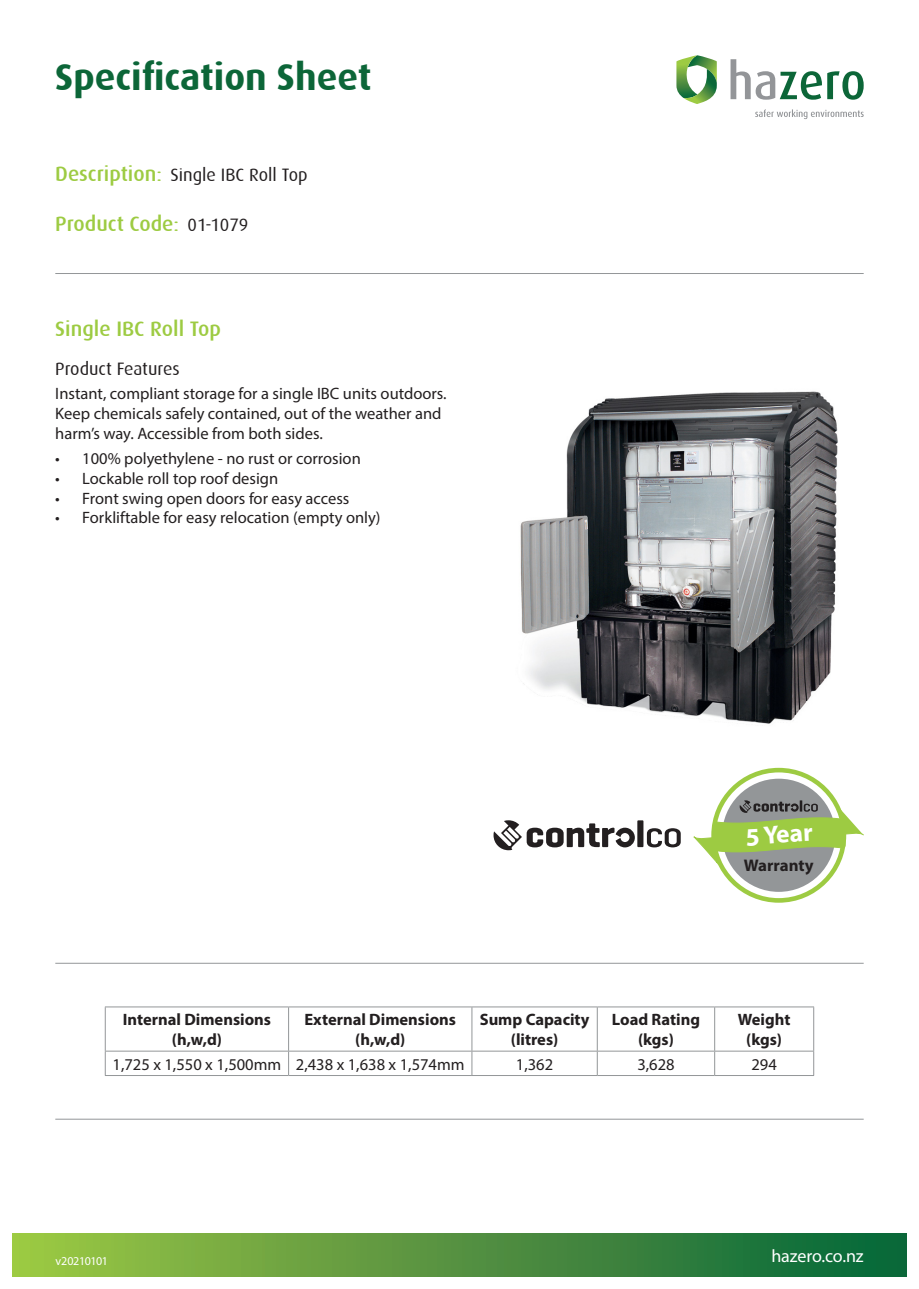
<style>
.page{position:relative;width:919px;height:1289px;background:#fff}
.page>*{position:absolute;margin:0;border:0;box-sizing:border-box;transform-origin:0 0}
.Main_Heading_of_Form{font:700 37.5px "Dax";color:#0c6638}
.Heading{font:500 21px "Dax";color:#9dcb42}
.Sub-heading{font:18px "Dax";color:#231f20}
.t1{font:18px "Myriad Pro";letter-spacing:-.01em;color:#fff}
.t2{font:700 16.8px "Myriad Pro";color:#231f20}
.Body_text{font:16.5px/19.8px "Myriad Pro";color:#231f20}
.Body_text_-_heading{font:700 16.5px "Myriad Pro";color:#231f20}
.t3{font:12px "Myriad Pro";letter-spacing:-.035em;color:#fff}
</style>
<div class="page">
<svg style="left:730px;top:59px;width:91px;height:41px"></svg>
<svg style="left:827px;top:71px;width:36px;height:29px"></svg>
<svg style="left:755px;top:109px;width:108px;height:10px"></svg>
<svg style="left:676px;top:55px;width:40px;height:49px"></svg>
<div style="left:13px;top:1233px;width:893px;height:43px;background:linear-gradient(to right,#9fc544,#06633a)"></div>
<hr style="left:55px;top:273px;width:808px;height:1px;background:#939698">
<img style="left:520px;top:391px;width:318px;height:333px">
<svg style="left:105px;top:1051px;width:1px;height:24px"></svg>
<svg style="left:288px;top:1051px;width:1px;height:24px"></svg>
<svg style="left:471px;top:1051px;width:1px;height:24px"></svg>
<svg style="left:597px;top:1051px;width:1px;height:24px"></svg>
<svg style="left:714px;top:1051px;width:1px;height:24px"></svg>
<svg style="left:813px;top:1051px;width:1px;height:24px"></svg>
<hr style="left:105px;top:1075px;width:183px;height:1px;background:#939698">
<hr style="left:288px;top:1075px;width:184px;height:1px;background:#939698">
<hr style="left:472px;top:1075px;width:125px;height:1px;background:#939698">
<hr style="left:597px;top:1075px;width:117px;height:1px;background:#939698">
<hr style="left:714px;top:1075px;width:100px;height:1px;background:#939698">
<hr style="left:105px;top:1006px;width:183px;height:1px;background:#939698">
<hr style="left:105px;top:1007px;width:1px;height:43px;background:#939698">
<hr style="left:288px;top:1006px;width:184px;height:1px;background:#939698">
<hr style="left:288px;top:1007px;width:1px;height:43px;background:#939698">
<hr style="left:472px;top:1006px;width:125px;height:1px;background:#939698">
<hr style="left:471px;top:1007px;width:1px;height:43px;background:#939698">
<hr style="left:597px;top:1006px;width:117px;height:1px;background:#939698">
<hr style="left:597px;top:1007px;width:1px;height:43px;background:#939698">
<hr style="left:714px;top:1006px;width:100px;height:1px;background:#939698">
<hr style="left:714px;top:1007px;width:1px;height:43px;background:#939698">
<hr style="left:813px;top:1007px;width:1px;height:43px;background:#939698">
<hr style="left:105px;top:1050px;width:183px;height:1px;background:#939698">
<hr style="left:288px;top:1050px;width:184px;height:1px;background:#939698">
<hr style="left:472px;top:1050px;width:125px;height:1px;background:#939698">
<hr style="left:597px;top:1050px;width:117px;height:1px;background:#939698">
<hr style="left:714px;top:1050px;width:100px;height:1px;background:#939698">
<hr style="left:55px;top:962px;width:808px;height:1px;background:#939698">
<hr style="left:55px;top:1118px;width:808px;height:1px;background:#939698">
<svg style="left:493px;top:820px;width:187px;height:30px"></svg>
<div style="left:711px;top:767px;width:135px;height:135px;border:5px solid #9dcb42;border-radius:50%"></div>
<div style="left:724px;top:781px;width:109px;height:108px;background:#939698;border-radius:50%"></div>
<div style="left:722px;top:778px;width:113px;height:113px;border:5px solid #939698;border-radius:50%"></div>
<svg style="left:693px;top:800px;width:170px;height:67px"></svg>
<p class="Main_Heading_of_Form" style="left:55px;top:56px;width:317px">Specification Sheet</p>
<p class="Heading" style="left:55px;top:162px;width:108px">Description:</p>
<p class="Sub-heading" style="left:170px;top:165px;width:139px">Single IBC Roll Top</p>
<p class="Heading" style="left:55px;top:211px;width:125px">Product Code:</p>
<p class="Sub-heading" style="left:188px;top:214px;width:62px">01-1079</p>
<p class="Heading" style="left:55px;top:317px;width:167px">Single IBC Roll Top</p>
<p class="Sub-heading" style="left:55px;top:359px;width:126px">Product Features</p>
<p class="Body_text" style="left:55px;top:383px;width:393px">Instant, compliant storage for a single IBC units outdoors.<br>Keep chemicals safely contained, out of the weather and harm’s way. Accessible from both sides.</p>
<p class="Body_text" style="left:55px;top:448px;width:307px">• 100% polyethylene - no rust or corrosion</p>
<p class="Body_text" style="left:55px;top:468px;width:224px">• Lockable roll top roof design</p>
<p class="Body_text" style="left:55px;top:488px;width:296px">• Front swing open doors for easy access</p>
<p class="Body_text" style="left:55px;top:507px;width:327px">• Forkliftable for easy relocation (empty only)</p>
<p class="t2" style="left:744px;top:854px;width:71px">Warranty</p>
<p class="Body_text_-_heading" style="left:123px;top:1008px;width:150px">Internal Dimensions</p>
<p class="Body_text_-_heading" style="left:172px;top:1028px;width:52px">(h,w,d)</p>
<p class="Body_text_-_heading" style="left:304px;top:1008px;width:153px">External Dimensions</p>
<p class="Body_text_-_heading" style="left:355px;top:1028px;width:52px">(h,w,d)</p>
<p class="Body_text_-_heading" style="left:479px;top:1008px;width:111px">Sump Capacity</p>
<p class="Body_text_-_heading" style="left:511px;top:1028px;width:49px">(litres)</p>
<p class="Body_text_-_heading" style="left:612px;top:1008px;width:90px">Load Rating</p>
<p class="Body_text_-_heading" style="left:638px;top:1028px;width:37px">(kgs)</p>
<p class="Body_text_-_heading" style="left:737px;top:1008px;width:54px">Weight</p>
<p class="Body_text_-_heading" style="left:746px;top:1028px;width:37px">(kgs)</p>
<p class="Body_text" style="left:113px;top:1053px;width:170px">1,725 x 1,550 x 1,500mm</p>
<p class="Body_text" style="left:296px;top:1053px;width:170px">2,438 x 1,638 x 1,574mm</p>
<p class="Body_text" style="left:516px;top:1053px;width:39px">1,362</p>
<p class="Body_text" style="left:637px;top:1053px;width:39px">3,628</p>
<p class="Body_text" style="left:751px;top:1053px;width:27px">294</p>
<p class="t3" style="left:56px;top:1253px;width:54px">v20210101</p>
<p class="t1" style="left:771px;top:1244px;width:94px">hazero.co.nz</p>
</div>
